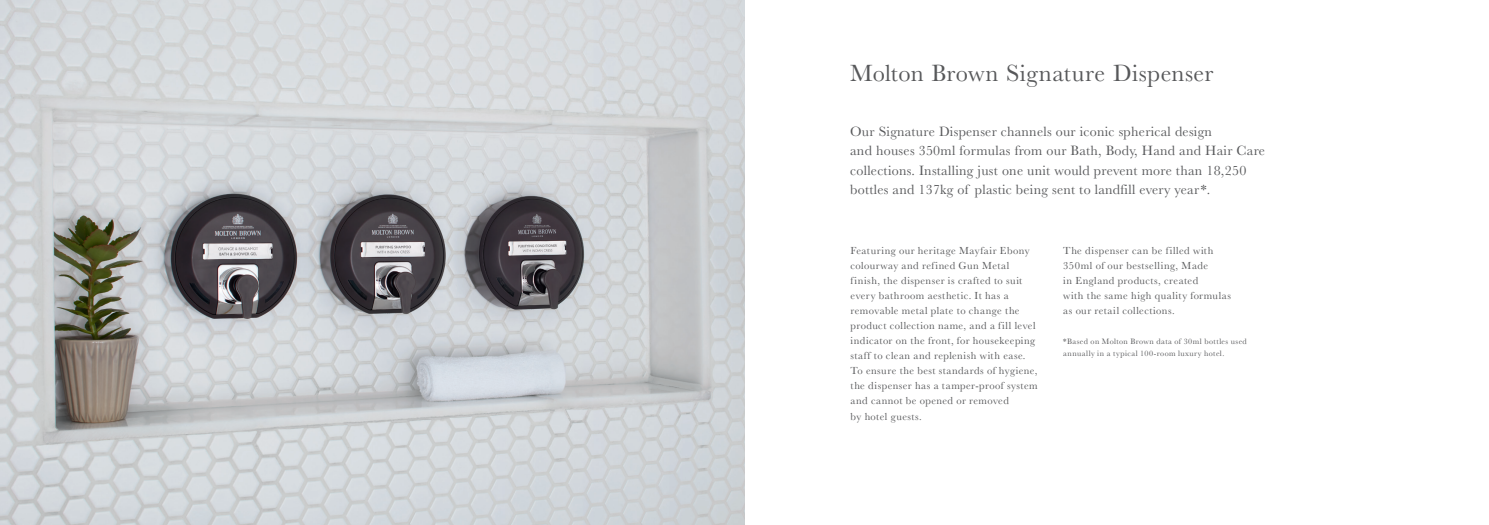
<style>
.page{position:relative;width:1489px;height:525px;background:#fff}
.page>*{position:absolute;margin:0;border:0;box-sizing:border-box;transform-origin:0 0}
.Heading_18pt{font:24.38px "Baskerville";letter-spacing:.015em;color:#57585a}
.t1{font:14px/19.4px "Baskerville";letter-spacing:.02em;color:#57585a}
.t2{font:10.62px/15px "Baskerville";letter-spacing:.045em;color:#57585a}
.t3{font:8.12px/11.2px "Baskerville";letter-spacing:.05em;color:#57585a}
</style>
<div class="page">
<img style="left:0;top:0;width:744px;height:524px">
<p class="Heading_18pt" style="left:850px;top:58px;width:365px">Molton Brown Signature Dispenser</p>
<p class="t1" style="left:850px;top:122px;width:416px">Our Signature Dispenser channels our iconic spherical design<br>and houses 350ml formulas from our Bath, Body, Hand and Hair Care collections. Installing just one unit would prevent more than 18,250 bottles and 137kg of plastic being sent to landfill every year*.</p>
<p class="t2" style="left:850px;top:243px;width:180px">Featuring our heritage Mayfair Ebony</p>
<p class="t2" style="left:850px;top:258px;width:160px">colourway and refined Gun Metal</p>
<p class="t2" style="left:850px;top:273px;width:186px">finish, the dispenser is crafted to suit every bathroom aesthetic. It has a removable metal plate to change the product collection name, and a fill level indicator on the front, for housekeeping staff to clean and replenish with ease.</p>
<p class="t2" style="left:850px;top:363px;width:188px">To ensure the best standards of hygiene, the dispenser has a tamper-proof system and cannot be opened or removed<br>by hotel guests.</p>
<p class="t2" style="left:1063px;top:243px;width:152px">The dispenser can be filled with</p>
<p class="t2" style="left:1063px;top:258px;width:169px">350ml of our bestselling, Made<br>in England products, created<br>with the same high quality formulas as our retail collections.</p>
<p class="t3" style="left:1063px;top:336px;width:185px">*Based on Molton Brown data of 30ml bottles used annually in a typical 100-room luxury hotel.</p>
</div>
